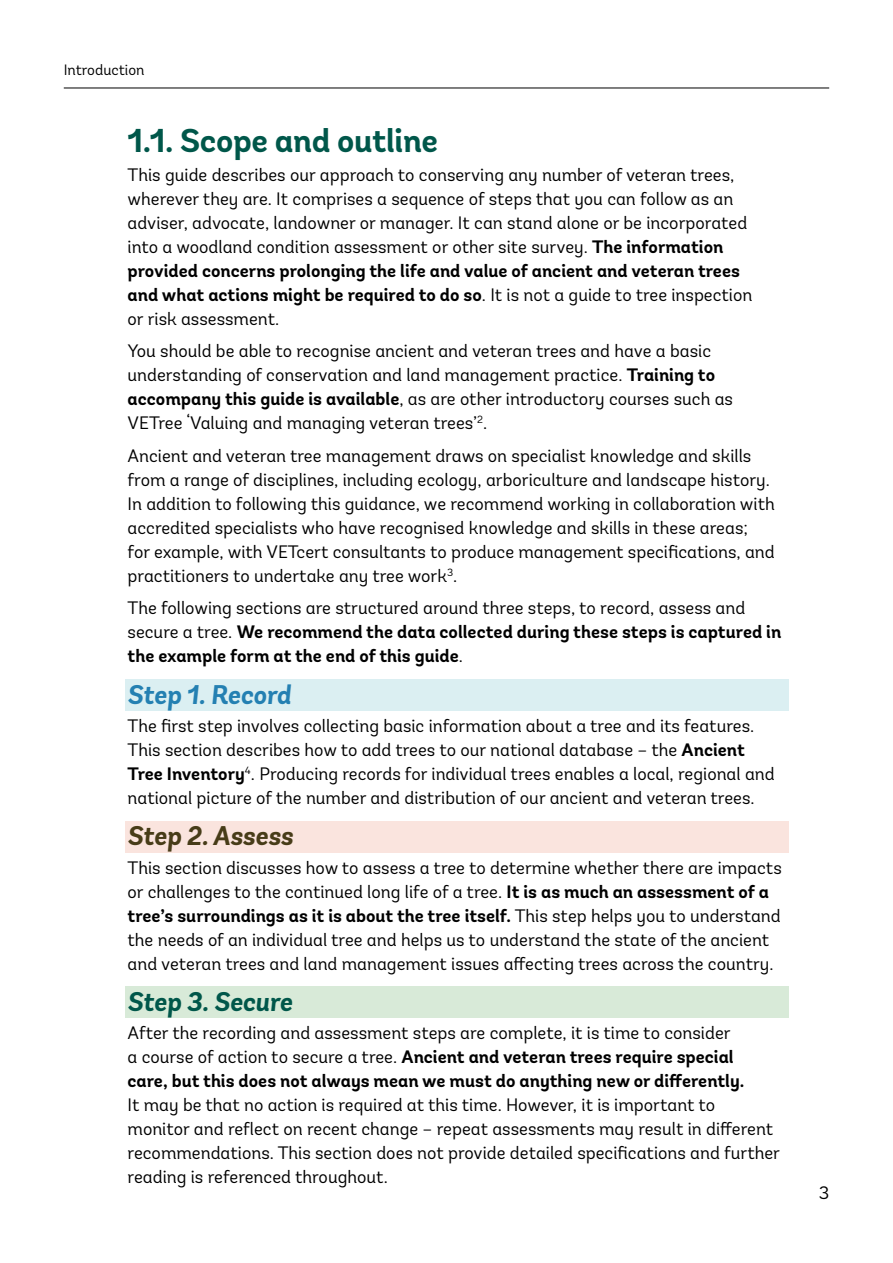
<style>
.page{position:relative;width:893px;height:1263px;background:#fff}
.page>*{position:absolute;margin:0;border:0;box-sizing:border-box;transform-origin:0 0}
.t1{font:700 33px "Andes";letter-spacing:-.01em;color:#00574a}
.t2{font:italic 700 27px "Andes";color:#2480b2}
.t3{font:italic 700 27px "Andes";color:#473c18}
.t4{font:italic 700 27px "Andes";color:#00574a}
.t5{font:18px/24px "Andes";color:#000}
.t6{font:700 18px/24px "Andes";color:#000}
.t7{font:15px "Andes";color:#000}
.s1{font-weight:700}
.s2{font-weight:400}
</style>
<div class="page">
<hr style="left:64px;top:88px;width:765px;height:1px;background:#000">
<div style="left:125px;top:679px;width:664px;height:31px;background:#dbeff2"></div>
<div style="left:125px;top:821px;width:664px;height:31px;background:#fae4de"></div>
<div style="left:125px;top:987px;width:664px;height:31px;background:#d8ead8"></div>
<p class="t7" style="left:64px;top:61px;width:82px">Introduction</p>
<h1 class="t1" style="left:128px;top:120px;width:312px">1.1. Scope and outline</h1>
<p class="t5" style="left:128px;top:162px;width:626px">This guide describes our approach to conserving any number of veteran trees, wherever they are. It comprises a sequence of steps that you can follow as an adviser, advocate, landowner or manager. It can stand alone or be incorporated into a woodland condition assessment or other site survey. <span class="s1">The information provided concerns prolonging the life and value of ancient and veteran trees and what actions might be required to do so</span>. It is not a guide to tree inspection or risk assessment.</p>
<p class="t5" style="left:128px;top:339px;width:607px">You should be able to recognise ancient and veteran trees and have a basic understanding of conservation and land management practice. <span class="s1">Training to accompany this guide is available</span>, as are other introductory courses such as VETree ‘Valuing and managing veteran trees’<sup>2</sup>.</p>
<p class="t5" style="left:128px;top:443px;width:649px">Ancient and veteran tree management draws on specialist knowledge and skills from a range of disciplines, including ecology, arboriculture and landscape history.<br>In addition to following this guidance, we recommend working in collaboration with accredited specialists who have recognised knowledge and skills in these areas; for example, with VETcert consultants to produce management specifications, and practitioners to undertake any tree work<sup>3</sup>.</p>
<p class="t6" style="left:128px;top:596px;width:655px"><span class="s2">The following sections are structured around three steps, to record, assess and secure a tree.</span> We recommend the data collected during these steps is captured in the example form at the end of this guide<span class="s2">.</span></p>
<h2 class="t2" style="left:128px;top:677px;width:165px">Step 1. Record</h2>
<p class="t5" style="left:128px;top:714px;width:649px">The first step involves collecting basic information about a tree and its features.<br>This section describes how to add trees to our national database – the <span class="s1">Ancient Tree Inventory</span><sup>4</sup>. Producing records for individual trees enables a local, regional and national picture of the number and distribution of our ancient and veteran trees.</p>
<h2 class="t3" style="left:128px;top:819px;width:167px">Step 2. Assess</h2>
<p class="t5" style="left:128px;top:855px;width:656px">This section discusses how to assess a tree to determine whether there are impacts or challenges to the continued long life of a tree. <span class="s1">It is as much an assessment of a tree’s surroundings as it is about the tree itself.</span> This step helps you to understand the needs of an individual tree and helps us to understand the state of the ancient and veteran trees and land management issues affecting trees across the country.</p>
<h2 class="t4" style="left:128px;top:985px;width:166px">Step 3. Secure</h2>
<p class="t6" style="left:128px;top:1022px;width:618px"><span class="s2">After the recording and assessment steps are complete, it is time to consider a course of action to secure a tree.</span> Ancient and veteran trees require special care, but this does not always mean we must do anything new or differently.</p>
<p class="t5" style="left:128px;top:1093px;width:654px">It may be that no action is required at this time. However, it is important to monitor and reflect on recent change – repeat assessments may result in different recommendations. This section does not provide detailed specifications and further reading is referenced throughout.</p>
<p class="t5" style="left:819px;top:1181px;width:12px">3</p>
</div>
